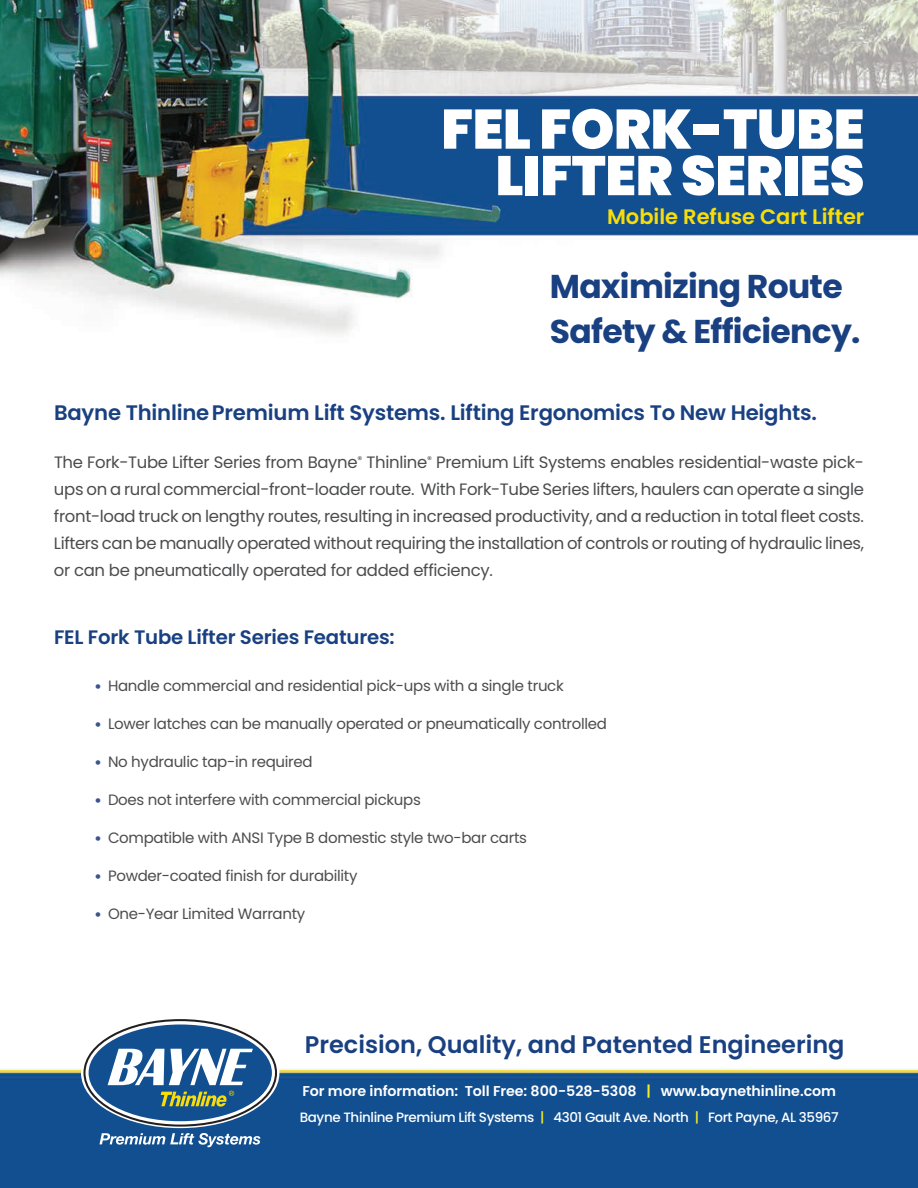
<style>
.page{position:relative;width:918px;height:1188px;background:#fff}
.page>*{position:absolute;margin:0;border:0;box-sizing:border-box;transform-origin:0 0}
.t1{font:900 55.5px/46.5px "Poppins";letter-spacing:-.01em;color:#fff;text-align:right}
.t2{font:700 33px/45px "Poppins";letter-spacing:-.02em;color:#194081}
.t3{font:600 24px "Poppins";color:#194081}
.t4{font:600 21px "Poppins";letter-spacing:-.01em;color:#194081}
.t5{font:600 21px "Poppins";color:#f8dd08}
.t6{font:600 19.5px "Poppins";letter-spacing:-.01em;color:#194081}
.t7{font:16.5px/27px "Poppins";letter-spacing:-.02em;color:#4b4c4d;text-align:justify}
.t8{font:15px "Poppins";letter-spacing:-.02em;color:#4b4c4d}
.t9{font:600 14.25px "Poppins";letter-spacing:-.005em;color:#fff}
.t10{font:500 13.5px "Poppins";letter-spacing:-.03em;color:#fff}
.s1{font-weight:900;font-size:13.5px;color:#3b538e}
.s2{color:#f7ee21}
</style>
<div class="page">
<img style="left:0;top:0;width:918px;height:1188px">
<svg style="left:83px;top:1019px;width:194px;height:108px"></svg>
<svg style="left:100px;top:1133px;width:160px;height:14px"></svg>
<h1 class="t1" style="left:441px;top:106px;width:425px">FEL FORK-TUBE<br>LIFTER SERIES</h1>
<p class="t5" style="left:607px;top:204px;width:259px">Mobile Refuse Cart Lifter</p>
<h2 class="t2" style="left:550px;top:264px;width:312px">Maximizing Route<br>Safety &amp; Efficiency.</h2>
<p class="t4" style="left:54px;top:400px;width:765px">Bayne ThinlinePremium Lift Systems. Lifting Ergonomics To New Heights.</p>
<p class="t7" style="left:54px;top:449px;width:812px">The Fork-Tube Lifter Series from Bayne<sup>®</sup> Thinline<sup>®</sup> Premium Lift Systems enables residential-waste pick&shy;ups on a rural commercial-front-loader route. With Fork-Tube Series lifters, haulers can operate a single front-load truck on lengthy routes, resulting in increased productivity, and a reduction in total fleet costs.<br>Lifters can be manually operated without requiring the installation of controls or routing of hydraulic lines, or can be pneumatically operated for added efficiency.</p>
<p class="t6" style="left:54px;top:626px;width:342px">FEL Fork Tube Lifter Series Features:</p>
<p class="t8" style="left:94px;top:677px;width:471px"><span class="s1">•</span> Handle commercial and residential pick-ups with a single truck</p>
<p class="t8" style="left:94px;top:715px;width:514px"><span class="s1">•</span> Lower latches can be manually operated or pneumatically controlled</p>
<p class="t8" style="left:94px;top:753px;width:220px"><span class="s1">•</span> No hydraulic tap-in required</p>
<p class="t8" style="left:94px;top:791px;width:328px"><span class="s1">•</span> Does not interfere with commercial pickups</p>
<p class="t8" style="left:94px;top:829px;width:434px"><span class="s1">•</span> Compatible with ANSI Type B domestic style two-bar carts</p>
<p class="t8" style="left:94px;top:867px;width:265px"><span class="s1">•</span> Powder-coated finish for durability</p>
<p class="t8" style="left:94px;top:905px;width:212px"><span class="s1">•</span> One-Year Limited Warranty</p>
<h3 class="t3" style="left:305px;top:1031px;width:541px">Precision, Quality, and Patented Engineering</h3>
<p class="t9" style="left:302px;top:1083px;width:535px">For more information: Toll Free: 800-528-5308 <span class="s2">|</span> www.baynethinline.com</p>
<p class="t10" style="left:300px;top:1109px;width:540px">Bayne Thinline Premium Lift Systems <span class="s2">|</span> 4301 Gault Ave. North <span class="s2">|</span> Fort Payne, AL 35967</p>
</div>
